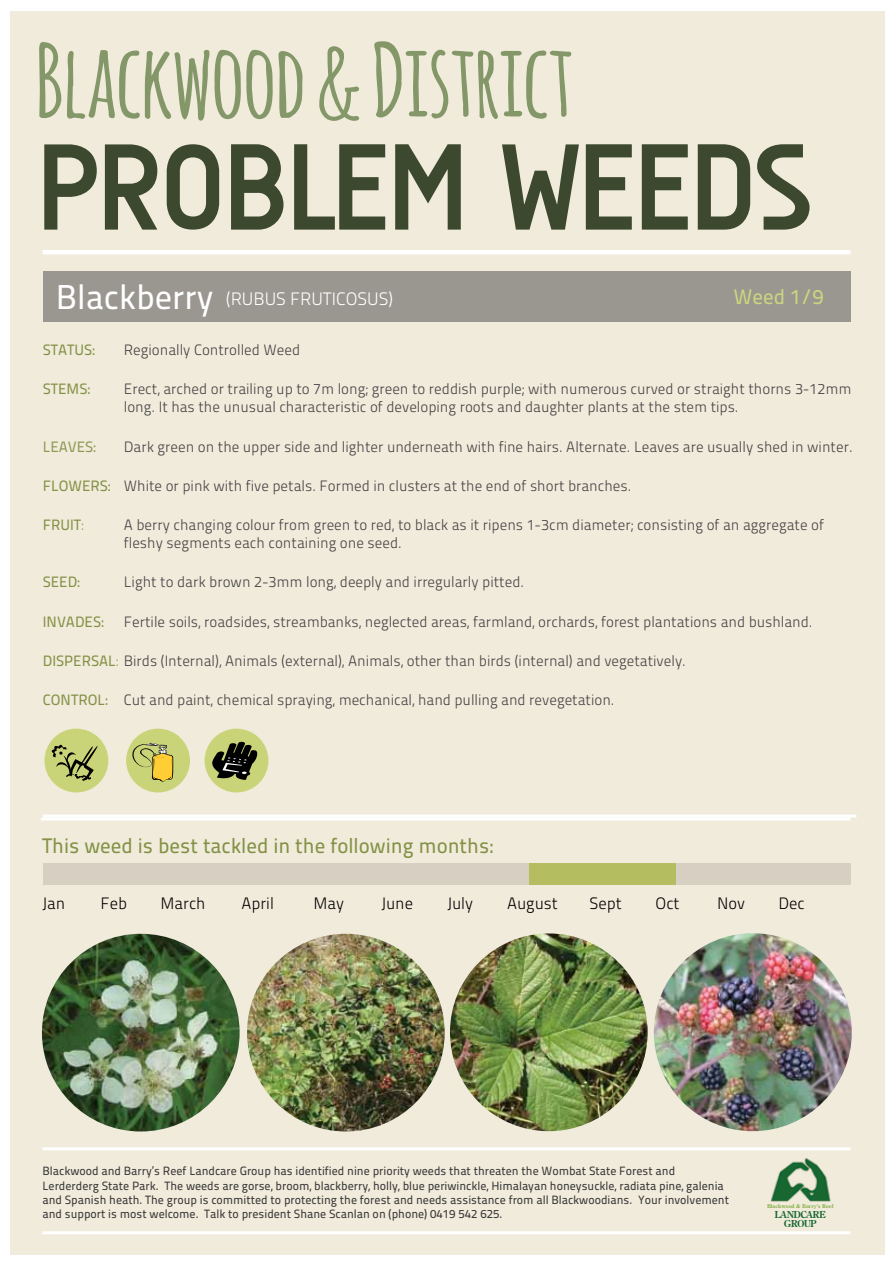
<style>
.page{position:relative;width:893px;height:1263px;background:#fff}
.page>*{position:absolute;margin:0;border:0;box-sizing:border-box;transform-origin:0 0}
.t1{font:700 124.95px "A Udimat";letter-spacing:-.025em;color:#3c492e}
.t2{font:700 100.2px "Amatic";color:#849768}
.t3{font:21px "Titillium Maps 26 L 500 wt";color:#839246}
.t4{font:21px "Titillium Maps 26 L 500 wt";color:#cad67f}
.t5{font:18px "Titillium Maps 26 L 250 wt";color:#fff}
.t6{font:16.5px "Titillium Maps 26 L 250 wt";color:#000}
.t7{font:15px/18px "Titillium Maps 26 L 250 wt";color:#414042}
.t8{font:15px "Titillium Maps 26 L 500 wt";color:#839246}
.t9{font:15px "Titillium Maps 26 L 500 wt";color:#8d9a55}
.t10{font:12px/14.4px "Titillium Maps 26 L 500 wt";color:#383839}
.t11{font:700 9.75px/8.2px "Century Oldstyle BT";letter-spacing:-.07em;color:#1a7039;text-align:center}
.t12{font:700 5.4px "Century Oldstyle BT";color:#81b73a}
.s1{font-family:"Titillium Maps 26 L 500 wt";font-size:34.5px}
.s2{font-family:"Titillium Maps 26 L 500 wt";color:#839246}
.s3{font-family:"Titillium Maps 26 L 250 wt";color:#8d9a55}
.s4{color:#8d9a55}
</style>
<div class="page">
<div style="left:10px;top:11px;width:874px;height:1243px;background:#f1ebdb"></div>
<hr style="left:43px;top:1147px;width:807px;height:3px;background:#fff">
<hr style="left:43px;top:1231px;width:807px;height:3px;background:#fff">
<hr style="left:43px;top:250px;width:807px;height:4px;background:#fff">
<img style="left:770px;top:1158px;width:61px;height:43px">
<hr style="left:41px;top:817px;width:809px;height:3px;background:#fff">
<div style="left:43px;top:863px;width:807px;height:22px;background:#d6cfc2"></div>
<hr style="left:43px;top:814px;width:813px;height:3px;background:#fff">
<div style="left:43px;top:271px;width:807px;height:51px;background:#99978f"></div>
<div style="left:44px;top:729px;width:64px;height:63px;background:#c9d478;border-radius:50%"></div>
<svg style="left:51px;top:744px;width:47px;height:37px"></svg>
<div style="left:126px;top:729px;width:64px;height:63px;background:#c9d478;border-radius:50%"></div>
<svg style="left:132px;top:743px;width:41px;height:39px"></svg>
<div style="left:205px;top:729px;width:63px;height:63px;background:#c9d478;border-radius:50%"></div>
<svg style="left:212px;top:742px;width:45px;height:38px"></svg>
<div style="left:529px;top:864px;width:147px;height:21px;background:#b4be61"></div>
<img style="left:247px;top:934px;width:198px;height:197px;border-radius:99px">
<img style="left:42px;top:934px;width:198px;height:197px;border-radius:99px">
<img style="left:450px;top:933px;width:198px;height:198px;border-radius:99px">
<img style="left:654px;top:933px;width:198px;height:198px;border-radius:99px">
<h2 class="t2" style="left:36px;top:9px;width:539px">Blackwood &amp; District</h2>
<h1 class="t1" style="left:36px;top:117px;width:779px">PROBLEM WEEDS</h1>
<p class="t5" style="left:56px;top:285px;width:339px"><span class="s1">Blackberry</span> (RUBUS FRUTICOSUS)</p>
<h3 class="t4" style="left:733px;top:281px;width:92px">Weed 1/9</h3>
<p class="t8" style="left:43px;top:339px;width:54px">STATUS:</p>
<p class="t7" style="left:124px;top:340px;width:178px">Regionally Controlled Weed</p>
<p class="t8" style="left:43px;top:378px;width:49px">STEMS:</p>
<p class="t7" style="left:124px;top:379px;width:729px">Erect, arched or trailing up to 7m long; green to reddish purple; with numerous curved or straight thorns 3-12mm long. It has the unusual characteristic of developing roots and daughter plants at the stem tips.</p>
<p class="t9" style="left:43px;top:435px;width:55px">LEAVES:</p>
<p class="t7" style="left:124px;top:436px;width:730px">Dark green on the upper side and lighter underneath with fine hairs. Alternate. Leaves are usually shed in winter.</p>
<p class="t7" style="left:43px;top:476px;width:590px"><span class="s2">FLOWERS:</span> White or pink with five petals. Formed in clusters at the end of short branches.</p>
<p class="t8" style="left:43px;top:514px;width:42px">FRUIT<span class="s3">:</span></p>
<p class="t7" style="left:124px;top:515px;width:702px">A berry changing colour from green to red, to black as it ripens 1-3cm diameter; consisting of an aggregate of fleshy segments each containing one seed.</p>
<p class="t8" style="left:43px;top:571px;width:39px">SEED:</p>
<p class="t7" style="left:124px;top:572px;width:402px">Light to dark brown 2-3mm long, deeply and irregularly pitted.</p>
<p class="t8" style="left:43px;top:610px;width:62px">INVADES:</p>
<p class="t7" style="left:124px;top:612px;width:690px">Fertile soils, roadsides, streambanks, neglected areas, farmland, orchards, forest plantations and bushland.</p>
<p class="t7" style="left:43px;top:651px;width:645px"><span class="s2">DISPERSAL</span><span class="s4">:</span> Birds (Internal), Animals (external), Animals, other than birds (internal) and vegetatively.</p>
<p class="t7" style="left:43px;top:690px;width:573px"><span class="s2">CONTROL:</span> Cut and paint, chemical spraying, mechanical, hand pulling and revegetation.</p>
<h3 class="t3" style="left:42px;top:830px;width:453px">This weed is best tackled in the following months:</h3>
<p class="t6" style="left:42px;top:891px;width:25px">Jan</p>
<p class="t6" style="left:101px;top:891px;width:28px">Feb</p>
<p class="t6" style="left:161px;top:891px;width:46px">March</p>
<p class="t6" style="left:242px;top:891px;width:34px">April</p>
<p class="t6" style="left:314px;top:891px;width:32px">May</p>
<p class="t6" style="left:381px;top:891px;width:34px">June</p>
<p class="t6" style="left:447px;top:891px;width:28px">July</p>
<p class="t6" style="left:507px;top:891px;width:52px">August</p>
<p class="t6" style="left:590px;top:891px;width:34px">Sept</p>
<p class="t6" style="left:656px;top:891px;width:26px">Oct</p>
<p class="t6" style="left:717px;top:891px;width:30px">Nov</p>
<p class="t6" style="left:779px;top:891px;width:28px">Dec</p>
<p class="t10" style="left:43px;top:1163px;width:688px">Blackwood and Barry’s Reef Landcare Group has identified nine priority weeds that threaten the Wombat State Forest and Lerderderg State Park. The weeds are gorse, broom, blackberry, holly, blue periwinckle, Himalayan honeysuckle, radiata pine, galenia and Spanish heath. The group is committed to protecting the forest and needs assistance from all Blackwoodians. Your involvement and support is most welcome. Talk to president Shane Scanlan on (phone) 0419 542 625.</p>
<p class="t12" style="left:767px;top:1203px;width:68px">Blackwood &amp; Barry’s Reef</p>
<p class="t11" style="left:774px;top:1210px;width:53px">LANDCARE<br>GROUP</p>
</div>
